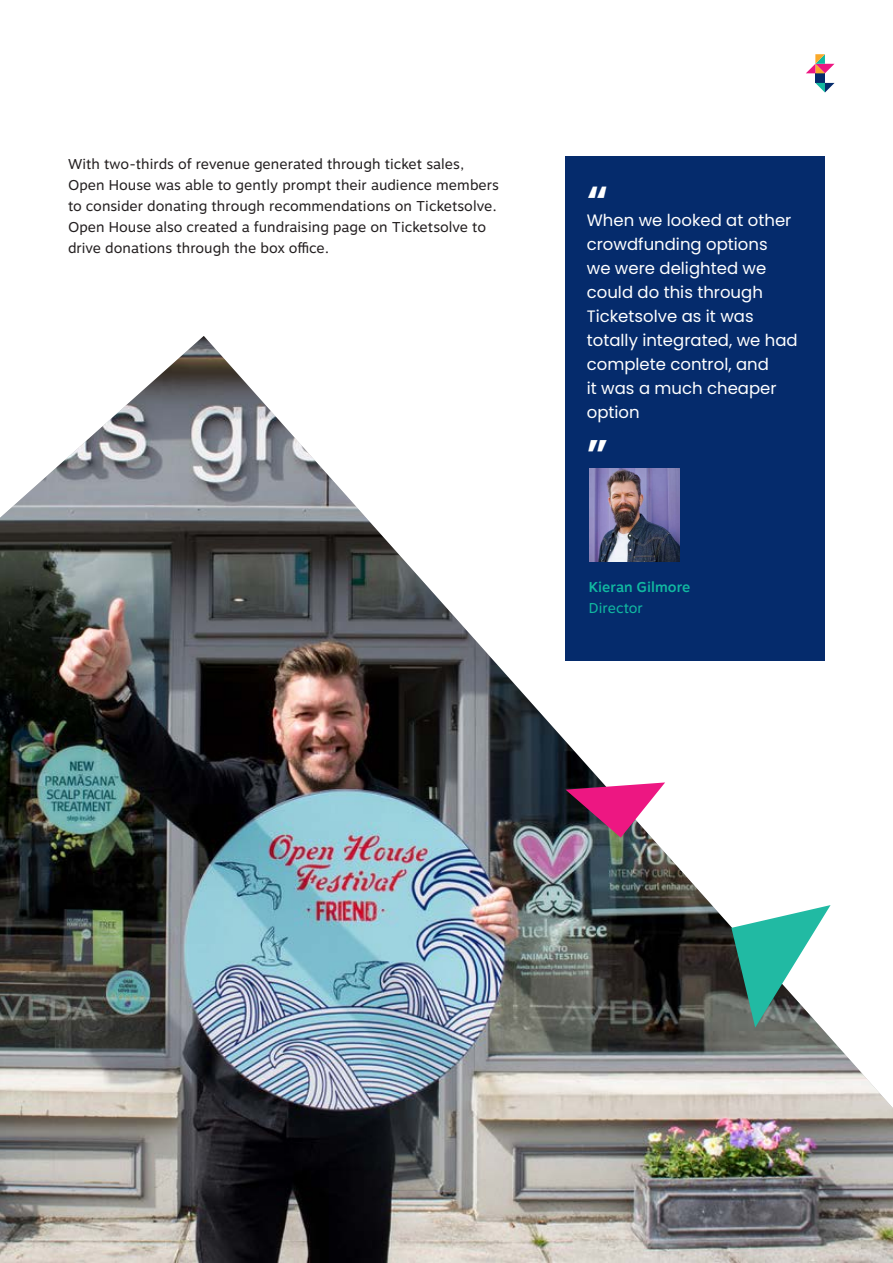
<style>
.page{position:relative;width:893px;height:1263px;background:#fff}
.page>*{position:absolute;margin:0;border:0;box-sizing:border-box;transform-origin:0 0}
.t1{font:600 45px "Poppins";color:#fff}
.t2{font:16.5px/24px "Poppins";color:#fff}
.t3{font:14.25px/21px "Motiva Sans";color:#231f20}
.t4{font:500 14.25px "Motiva Sans";color:#11b9a1}
.t5{font:14.25px "Motiva Sans";color:#11b9a1}
</style>
<div class="page">
<div style="left:566px;top:157px;width:259px;height:504px;background:#052b6c"></div>
<img style="left:0;top:336px;width:893px;height:927px">
<svg style="left:731px;top:905px;width:100px;height:122px"></svg>
<img style="left:566px;top:782px;width:99px;height:56px">
<div style="left:815px;top:73px;width:10px;height:10px;background:#052b6c"></div>
<svg style="left:815px;top:83px;width:19px;height:9px"></svg>
<svg style="left:806px;top:54px;width:28px;height:19px"></svg>
<img style="left:589px;top:468px;width:90px;height:93px">
<p class="t3" style="left:68px;top:154px;width:432px">With two-thirds of revenue generated through ticket sales, Open House was able to gently prompt their audience members to consider donating through recommendations on Ticketsolve.<br>Open House also created a fundraising page on Ticketsolve to drive donations through the box office.</p>
<h1 class="t1" style="left:587px;top:176px;width:23px">“</h1>
<p class="t2" style="left:587px;top:208px;width:212px">When we looked at other crowdfunding options<br>we were delighted we could do this through<br>Ticketsolve as it was totally integrated, we had complete control, and<br>it was a much cheaper option</p>
<h1 class="t1" style="left:608px;top:462px;width:23px;rotate:-180deg">“</h1>
<p class="t4" style="left:589px;top:576px;width:103px">Kieran Gilmore</p>
<p class="t5" style="left:589px;top:597px;width:55px">Director</p>
</div>
